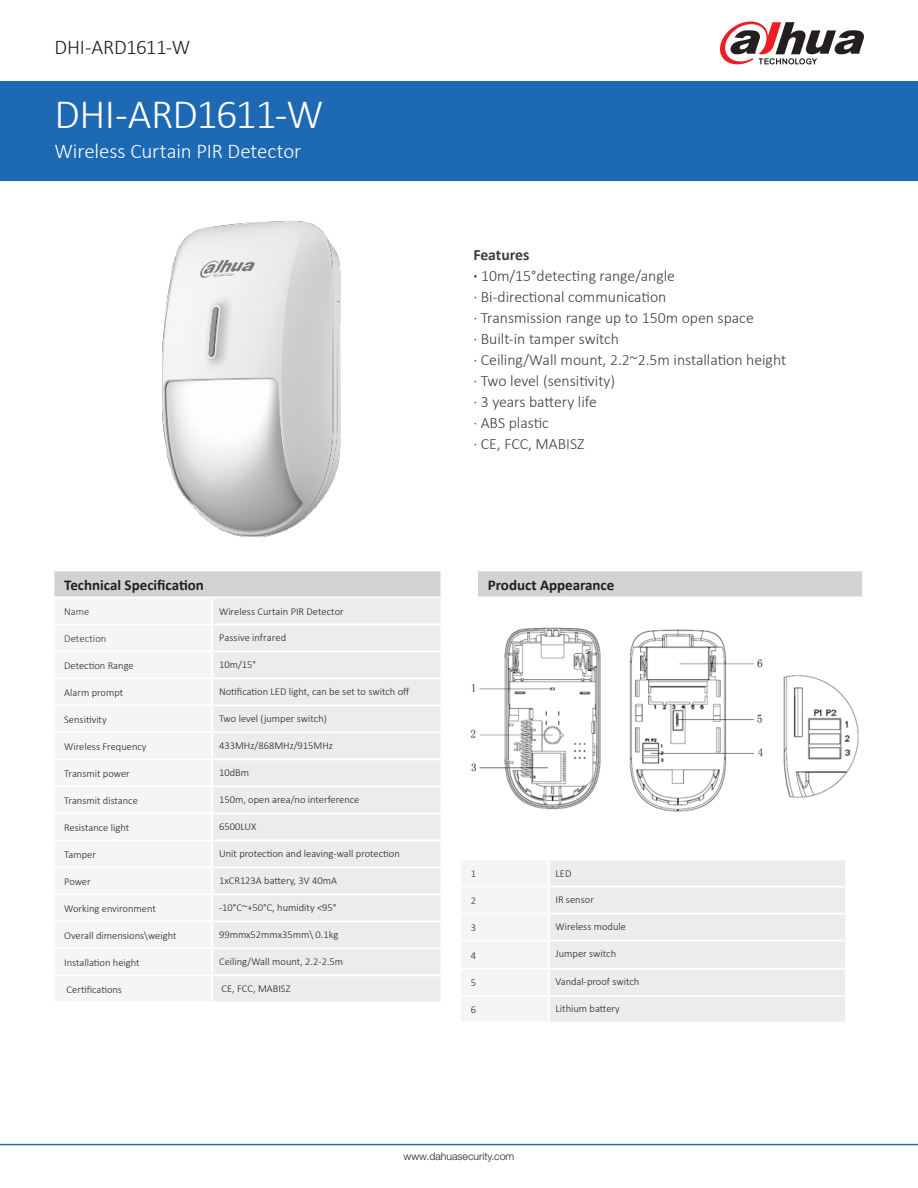
<style>
.page{position:relative;width:918px;height:1188px;background:#fff}
.page>*{position:absolute;margin:0;border:0;box-sizing:border-box;transform-origin:0 0}
.t1{font:300 42px "Calibri";letter-spacing:-.025em;color:#fff}
.t2{font:300 21px "Calibri";letter-spacing:-.01em;color:#fff}
.t3{font:300 21px "Calibri";letter-spacing:-.02em;color:#231f20}
.t4{font:300 15.75px "Calibri";color:#3e3e3f}
.t5{font:700 15.75px "Calibri";color:#3e3e3f}
.t6{font:700 15px "Calibri";color:#231f20}
.t7{font:300 10.5px "Calibri";color:#231f20}
.t8{font:300 10.5px "Helvetica Neue LT Std";color:#231f20}
.t9{font:300 10.5px "Calibri";letter-spacing:.005em;color:#312f30}
.s1{font-weight:700}
</style>
<div class="page">
<div style="left:0;top:81px;width:918px;height:100px;background:#1e69b4"></div>
<hr style="left:0;top:1144px;width:918px;height:1px;background:#1e69b4">
<svg style="left:720px;top:22px;width:144px;height:42px"></svg>
<svg style="left:53px;top:571px;width:389px;height:430px"></svg>
<div style="left:477px;top:570px;width:386px;height:27px;background:#d1d2d4"></div>
<hr style="left:476px;top:569px;width:388px;height:2px;background:#fff">
<hr style="left:476px;top:571px;width:2px;height:25px;background:#fff">
<hr style="left:862px;top:571px;width:2px;height:25px;background:#fff">
<hr style="left:476px;top:596px;width:388px;height:2px;background:#fff">
<div style="left:550px;top:861px;width:295px;height:161px;background:#ececee"></div>
<hr style="left:549px;top:913px;width:298px;height:1px;background:#fff">
<hr style="left:549px;top:940px;width:298px;height:1px;background:#fff">
<hr style="left:549px;top:968px;width:298px;height:2px;background:#fff">
<hr style="left:549px;top:995px;width:298px;height:2px;background:#fff">
<hr style="left:549px;top:886px;width:298px;height:1px;background:#fff">
<img style="left:162px;top:220px;width:179px;height:317px">
<img style="left:470px;top:627px;width:389px;height:185px">
<p class="t3" style="left:55px;top:34px;width:137px">DHI-ARD1611-W</p>
<p class="t1" style="left:55px;top:88px;width:270px">DHI-ARD1611-W</p>
<p class="t2" style="left:55px;top:138px;width:248px">Wireless Curtain PIR Detector</p>
<p class="t6" style="left:64px;top:575px;width:141px">Technical Specification</p>
<p class="t9" style="left:64px;top:605px;width:27px">Name</p>
<p class="t7" style="left:219px;top:605px;width:126px">Wireless Curtain PIR Detector</p>
<p class="t9" style="left:64px;top:632px;width:44px">Detection</p>
<p class="t7" style="left:219px;top:631px;width:69px">Passive infrared</p>
<p class="t7" style="left:64px;top:659px;width:71px">Detection Range</p>
<p class="t7" style="left:219px;top:658px;width:38px">10m/15°</p>
<p class="t7" style="left:64px;top:686px;width:60px">Alarm prompt</p>
<p class="t7" style="left:219px;top:685px;width:192px">Notification LED light, can be set to switch off</p>
<p class="t7" style="left:64px;top:713px;width:44px">Sensitivity</p>
<p class="t7" style="left:219px;top:712px;width:109px">Two level (jumper switch)</p>
<p class="t7" style="left:64px;top:740px;width:84px">Wireless Frequency</p>
<p class="t7" style="left:219px;top:739px;width:116px">433MHz/868MHz/915MHz</p>
<p class="t7" style="left:64px;top:767px;width:67px">Transmit power</p>
<p class="t7" style="left:219px;top:766px;width:32px">10dBm</p>
<p class="t7" style="left:64px;top:794px;width:75px">Transmit distance</p>
<p class="t7" style="left:219px;top:793px;width:142px">150m, open area/no interference</p>
<p class="t7" style="left:64px;top:821px;width:66px">Resistance light</p>
<p class="t7" style="left:219px;top:820px;width:39px">6500LUX</p>
<p class="t7" style="left:64px;top:848px;width:33px">Tamper</p>
<p class="t7" style="left:219px;top:847px;width:182px">Unit protection and leaving-wall protection</p>
<p class="t7" style="left:64px;top:875px;width:28px">Power</p>
<p class="t7" style="left:219px;top:874px;width:119px">1xCR123A battery, 3V 40mA</p>
<p class="t7" style="left:64px;top:902px;width:93px">Working environment</p>
<p class="t7" style="left:219px;top:901px;width:119px">-10°C~+50°C, humidity &lt;95°</p>
<p class="t7" style="left:64px;top:929px;width:114px">Overall dimensions\weight</p>
<p class="t7" style="left:219px;top:928px;width:121px">99mmx52mmx35mm\ 0.1kg</p>
<p class="t7" style="left:64px;top:956px;width:77px">Installation height</p>
<p class="t7" style="left:219px;top:955px;width:126px">Ceiling/Wall mount, 2.2-2.5m</p>
<p class="t7" style="left:67px;top:983px;width:57px">Certifications</p>
<p class="t7" style="left:221px;top:982px;width:71px">CE, FCC, MABISZ</p>
<p class="t5" style="left:473px;top:245px;width:58px">Features</p>
<p class="t4" style="left:473px;top:266px;width:203px"><span class="s1">·</span> 10m/15°detecting range/angle</p>
<p class="t4" style="left:473px;top:287px;width:195px">· Bi-directional communication</p>
<p class="t4" style="left:473px;top:308px;width:282px">· Transmission range up to 150m open space</p>
<p class="t4" style="left:473px;top:329px;width:147px">· Built-in tamper switch</p>
<p class="t4" style="left:473px;top:350px;width:314px">· Ceiling/Wall mount, 2.2~2.5m installation height</p>
<p class="t4" style="left:473px;top:371px;width:143px">· Two level (sensitivity)</p>
<p class="t4" style="left:473px;top:392px;width:125px">· 3 years battery life</p>
<p class="t4" style="left:473px;top:413px;width:77px">· ABS plastic</p>
<p class="t4" style="left:473px;top:434px;width:113px">· CE, FCC, MABISZ</p>
<p class="t6" style="left:488px;top:575px;width:128px">Product Appearance</p>
<p class="t9" style="left:471px;top:867px;width:7px">1</p>
<p class="t7" style="left:556px;top:867px;width:17px">LED</p>
<p class="t9" style="left:471px;top:894px;width:7px">2</p>
<p class="t7" style="left:556px;top:893px;width:40px">IR sensor</p>
<p class="t7" style="left:471px;top:921px;width:7px">3</p>
<p class="t7" style="left:556px;top:920px;width:72px">Wireless module</p>
<p class="t7" style="left:471px;top:949px;width:7px">4</p>
<p class="t7" style="left:556px;top:947px;width:62px">Jumper switch</p>
<p class="t7" style="left:471px;top:976px;width:7px">5</p>
<p class="t7" style="left:556px;top:975px;width:85px">Vandal-proof switch</p>
<p class="t7" style="left:471px;top:1003px;width:7px">6</p>
<p class="t7" style="left:556px;top:1002px;width:66px">Lithium battery</p>
<p class="t8" style="left:404px;top:1150px;width:112px">www.dahuasecurity.com</p>
</div>
